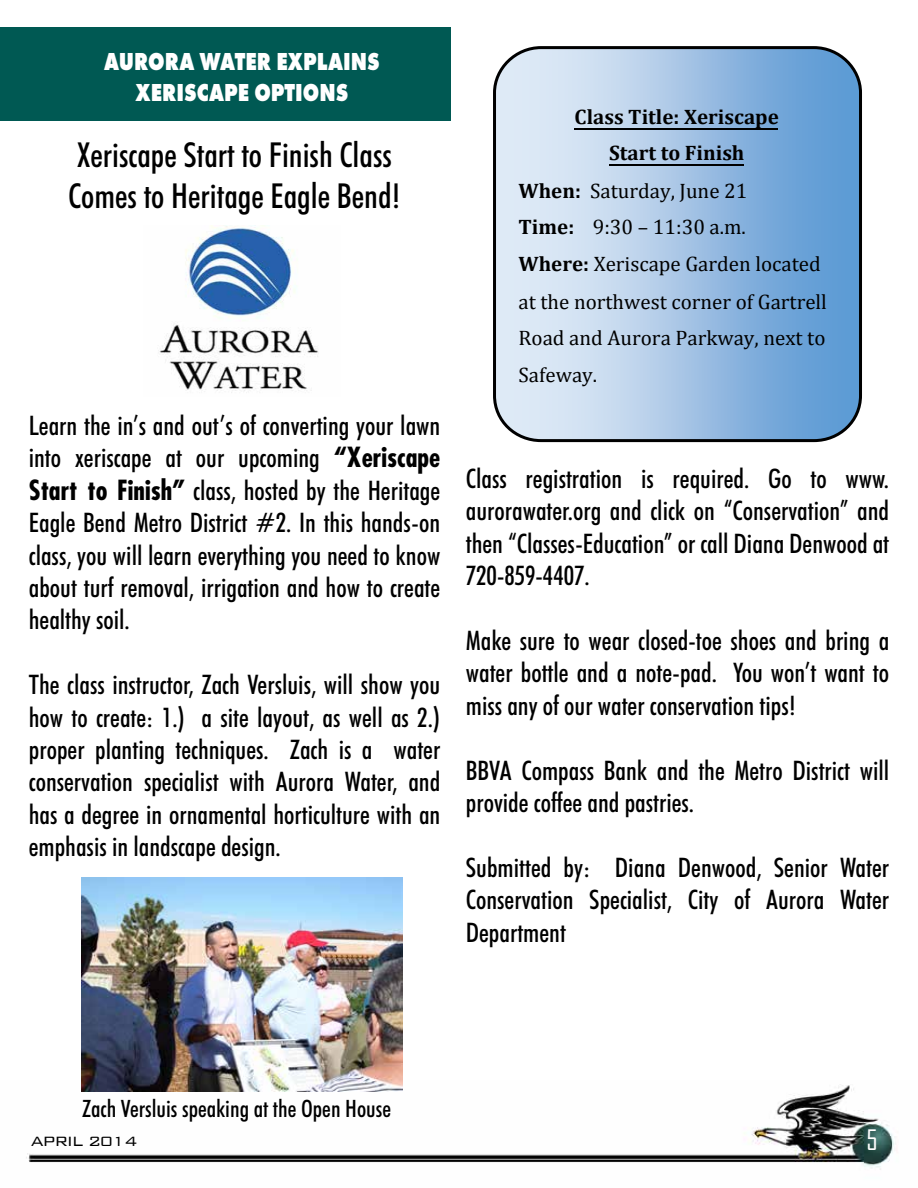
<style>
.page{position:relative;width:918px;height:1188px;background:#fff}
.page>*{position:absolute;margin:0;border:0;box-sizing:border-box;transform-origin:0 0}
.t1{font:500 condensed 34.5px/41.4px "Futura BT";color:#000}
.t2{font:500 condensed 27px/32.4px "Futura BT";color:#000;text-align:justify}
.t3{font:27px "Agency FB";color:#fff}
.t4{font:800 25.5px/30.6px "Futura T";color:#fff;text-align:center;scale:.8 1}
.t5{font:500 condensed 24px "Futura BT";color:#000}
.t6{font:21px "Cambria";color:#000}
.t7{font:700 21px "Cambria";color:#000}
.t8{font:300 18px "Bank Gothic";letter-spacing:-.075em;color:#000}
.s1{font-family:"Futura";font-weight:700}
.s2{font-weight:700}
</style>
<div class="page">
<img style="left:26px;top:1084px;width:871px;height:86px">
<div style="left:0;top:27px;width:450px;height:93px;background:#005953"></div>
<img style="left:159px;top:225px;width:160px;height:168px">
<img style="left:495px;top:50px;width:366px;height:388px">
<div style="left:493px;top:46px;width:369px;height:396px;border:3px solid #000;border-radius:46px"></div>
<hr style="left:574px;top:129px;width:204px;height:1px;background:#000">
<hr style="left:609px;top:165px;width:135px;height:1px;background:#000">
<img style="left:81px;top:877px;width:322px;height:215px">
<p class="t4" style="left:104px;top:46px;width:346px">AURORA WATER EXPLAINS<br>XERISCAPE OPTIONS</p>
<p class="t1" style="left:68px;top:134px;width:334px">Xeriscape Start to Finish Class<br>Comes to Heritage Eagle Bend!</p>
<p class="t2" style="left:29px;top:409px;width:413px">Learn the in’s and out’s of converting your lawn into xeriscape at our upcoming <span class="s1">“Xeriscape Start to Finish”</span> class, hosted by the Heritage Eagle Bend Metro District #2. In this hands-on class, you will learn everything you need to know about turf removal, irrigation and how to create healthy soil.</p>
<p class="t2" style="left:29px;top:668px;width:413px">The class instructor, Zach Versluis, will show you how to create: 1.) a site layout, as well as 2.) proper planting techniques. Zach is a water conservation specialist with Aurora Water, and has a degree in ornamental horticulture with an emphasis in landscape design.</p>
<p class="t7" style="left:575px;top:102px;width:206px">Class Title: Xeriscape</p>
<p class="t7" style="left:609px;top:138px;width:137px">Start to Finish</p>
<p class="t6" style="left:519px;top:178px;width:230px"><span class="s2">When:</span> Saturday, June 21</p>
<p class="t6" style="left:519px;top:214px;width:229px"><span class="s2">Time:</span> 9:30 – 11:30 a.m.</p>
<p class="t6" style="left:519px;top:252px;width:304px"><span class="s2">Where:</span> Xeriscape Garden located</p>
<p class="t6" style="left:519px;top:289px;width:310px">at the northwest corner of Gartrell</p>
<p class="t6" style="left:519px;top:325px;width:308px">Road and Aurora Parkway, next to</p>
<p class="t6" style="left:519px;top:363px;width:80px">Safeway.</p>
<p class="t2" style="left:466px;top:462px;width:425px">Class registration is required. Go to www. aurorawater.org and click on “Conservation” and then “Classes-Education” or call Diana Denwood at 720-859-4407.</p>
<p class="t2" style="left:466px;top:624px;width:425px">Make sure to wear closed-toe shoes and bring a water bottle and a note-pad. You won’t want to miss any of our water conservation tips!</p>
<p class="t2" style="left:466px;top:754px;width:425px">BBVA Compass Bank and the Metro District will provide coffee and pastries.</p>
<p class="t2" style="left:466px;top:851px;width:425px">Submitted by: Diana Denwood, Senior Water Conservation Specialist, City of Aurora Water Department</p>
<p class="t5" style="left:82px;top:1094px;width:310px">Zach Versluis speaking at the Open House</p>
<p class="t8" style="left:31px;top:1127px;width:108px">APRIL 2014</p>
<p class="t3" style="left:867px;top:1124px;width:13px">5</p>
</div>
